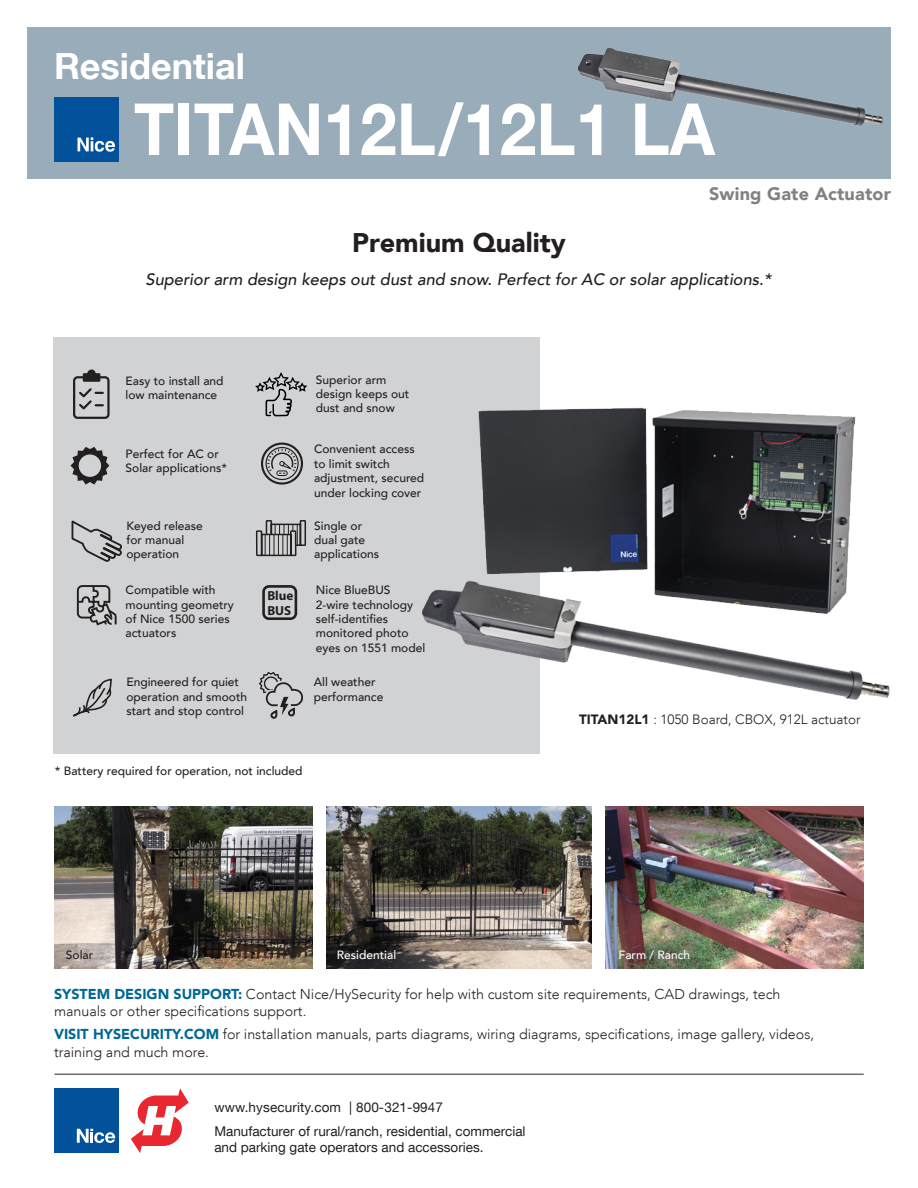
<style>
.page{position:relative;width:918px;height:1188px;background:#fff}
.page>*{position:absolute;margin:0;border:0;box-sizing:border-box;transform-origin:0 0}
.t1{font:700 72px "Helvetica Neue LT Com";color:#fff;scale:.92 1}
.t2{font:700 36px "Helvetica Neue LT Com";color:#fff}
.t3{font:900 27px "Avenir 95";color:#231f20}
.t4{font:900 18px "Avenir 95";letter-spacing:.01em;color:#808285}
.t5{font:italic 500 16.5px "Avenir LT";color:#231f20}
.t6{font:300 14.25px/17.1px "Avenir LT";color:#231f20}
.t7{font:13.5px/23.2px "Helvetica Neue LT Com";color:#231f20}
.t8{font:300 13.5px "Avenir LT";color:#231f20}
.t9{font:700 13.2px/14.5px "Myriad Pro";color:#231f20}
.t10{font:500 12px/14.4px "Avenir LT";color:#231f20}
.t11{font:500 12px "Avenir LT";color:#fff}
.s1{font-family:"Avenir 95";font-weight:900}
.s2{font-family:"Avenir LT Std";font-weight:900;color:#006893}
</style>
<div class="page">
<div style="left:53px;top:338px;width:486px;height:416px;background:#d1d2d4"></div>
<img style="left:605px;top:806px;width:259px;height:162px">
<img style="left:54px;top:806px;width:259px;height:162px">
<img style="left:326px;top:806px;width:266px;height:162px">
<img style="left:422px;top:370px;width:468px;height:362px">
<div style="left:27px;top:27px;width:864px;height:151px;background:#99acba"></div>
<div style="left:54px;top:97px;width:65px;height:65px;background:#01529b"></div>
<svg style="left:78px;top:137px;width:37px;height:15px"></svg>
<img style="left:577px;top:48px;width:306px;height:78px">
<svg style="left:71px;top:447px;width:38px;height:38px"></svg>
<div style="left:73px;top:376px;width:37px;height:43px;border:2px solid #231f20;border-radius:3px"></div>
<svg style="left:77px;top:369px;width:28px;height:41px"></svg>
<div style="left:262px;top:585px;width:35px;height:35px;border:3px solid #231f20;border-radius:5px"></div>
<svg style="left:261px;top:443px;width:42px;height:42px"></svg>
<svg style="left:71px;top:520px;width:51px;height:42px"></svg>
<svg style="left:259px;top:672px;width:44px;height:46px"></svg>
<svg style="left:255px;top:520px;width:51px;height:37px"></svg>
<svg style="left:76px;top:585px;width:41px;height:41px"></svg>
<svg style="left:73px;top:678px;width:39px;height:39px"></svg>
<svg style="left:255px;top:372px;width:52px;height:45px"></svg>
<hr style="left:54px;top:1074px;width:810px;height:1px;background:#6c6d70">
<svg style="left:131px;top:1088px;width:58px;height:65px"></svg>
<div style="left:54px;top:1088px;width:65px;height:65px;background:#01529b"></div>
<svg style="left:77px;top:1129px;width:38px;height:14px"></svg>
<h2 class="t2" style="left:54px;top:43px;width:193px">Residential</h2>
<h1 class="t1" style="left:134px;top:84px;width:633px">TITAN12L/12L1 LA</h1>
<h3 class="t3" style="left:352px;top:226px;width:215px">Premium Quality</h3>
<h3 class="t4" style="left:709px;top:183px;width:183px">Swing Gate Actuator</h3>
<h3 class="t5" style="left:146px;top:270px;width:627px">Superior arm design keeps out dust and snow. Perfect for AC or solar applications.*</h3>
<p class="t10" style="left:126px;top:374px;width:100px">Easy to install and low maintenance</p>
<p class="t10" style="left:126px;top:447px;width:103px">Perfect for AC or<br>Solar applications*</p>
<p class="t10" style="left:126px;top:519px;width:78px">Keyed release for manual operation</p>
<p class="t10" style="left:126px;top:583px;width:110px">Compatible with mounting geometry of Nice 1500 series actuators</p>
<p class="t10" style="left:316px;top:373px;width:95px">Superior arm design keeps out dust and snow</p>
<p class="t10" style="left:314px;top:442px;width:112px">Convenient access to limit switch adjustment, secured under locking cover</p>
<p class="t10" style="left:314px;top:519px;width:67px">Single or dual gate applications</p>
<p class="t9" style="left:267px;top:588px;width:28px">Blue<br>BUS</p>
<p class="t10" style="left:316px;top:583px;width:111px">Nice BlueBUS<br>2-wire technology self-identifies monitored photo eyes on 1551 model</p>
<p class="t10" style="left:126px;top:675px;width:122px">Engineered for quiet operation and smooth start and stop control</p>
<p class="t10" style="left:314px;top:675px;width:71px">All weather performance</p>
<p class="t10" style="left:55px;top:763px;width:249px">* Battery required for operation, not included</p>
<p class="t8" style="left:579px;top:711px;width:283px"><span class="s1">TITAN12L1</span> : 1050 Board, CBOX, 912L actuator</p>
<p class="t10" style="left:66px;top:948px;width:29px">Solar</p>
<p class="t11" style="left:337px;top:948px;width:61px">Residential</p>
<p class="t11" style="left:618px;top:948px;width:73px">Farm / Ranch</p>
<p class="t6" style="left:54px;top:985px;width:728px"><span class="s2">SYSTEM DESIGN SUPPORT:</span> Contact Nice/HySecurity for help with custom site requirements, CAD drawings, tech manuals or other specifications support.</p>
<p class="t6" style="left:54px;top:1026px;width:762px"><span class="s2">VISIT HYSECURITY.COM</span> for installation manuals, parts diagrams, wiring diagrams, specifications, image gallery, videos, training and much more.</p>
<p class="t7" style="left:214px;top:1096px;width:313px">www.hysecurity.com | 800-321-9947<br>Manufacturer of rural/ranch, residential, commercial</p>
<p class="t7" style="left:214px;top:1135px;width:271px">and parking gate operators and accessories.</p>
</div>
